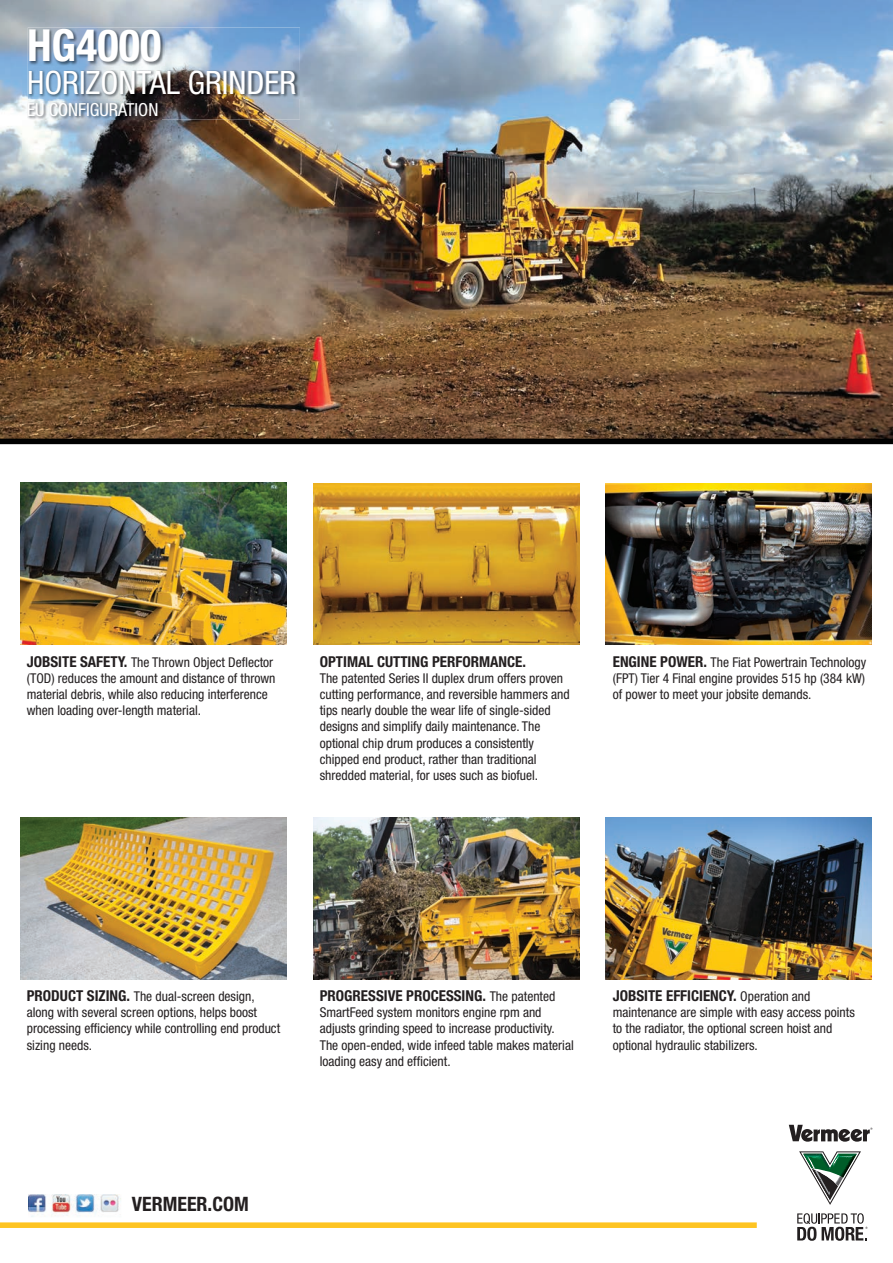
<style>
.page{position:relative;width:893px;height:1263px;background:#fff}
.page>*{position:absolute;margin:0;border:0;box-sizing:border-box;transform-origin:0 0}
.t1{font:700 condensed 44.25px "Helvetica Neue";color:#fff}
.t2{font:condensed 32.25px "Helvetica Neue";color:#fff}
.t3{font:700 condensed 19.8px "Helvetica Neue";color:#231f20}
.t4{font:condensed 18px "Helvetica Neue";color:#fff}
.t5{font:700 condensed 15px "Helvetica Neue";color:#231f20}
.t6{font:condensed 13.5px/16.2px "Helvetica Neue";color:#231f20}
.s1{font-weight:700;font-size:15px}
.s2{font-weight:400;font-size:13.5px}
</style>
<div class="page">
<img style="left:0;top:0;width:892px;height:438px">
<div style="left:0;top:438px;width:892px;height:6px;background:#010101"></div>
<svg style="left:788px;top:1124px;width:84px;height:17px"></svg>
<svg style="left:797px;top:1213px;width:70px;height:27px"></svg>
<svg style="left:799px;top:1151px;width:61px;height:53px"></svg>
<img style="left:29px;top:1194px;width:92px;height:23px">
<div style="left:0;top:1222px;width:756px;height:6px;background:#fec422"></div>
<img style="left:314px;top:483px;width:265px;height:162px">
<img style="left:28px;top:27px;width:272px;height:92px">
<img style="left:29px;top:28px;width:135px;height:38px">
<img style="left:28px;top:70px;width:271px;height:28px">
<img style="left:27px;top:102px;width:134px;height:18px">
<img style="left:28px;top:102px;width:133px;height:17px">
<img style="left:21px;top:482px;width:265px;height:162px">
<img style="left:605px;top:483px;width:266px;height:161px">
<img style="left:313px;top:818px;width:265px;height:161px">
<img style="left:605px;top:818px;width:266px;height:161px">
<img style="left:21px;top:818px;width:265px;height:161px">
<h1 class="t1" style="left:27px;top:19px;width:136px">HG4000</h1>
<h2 class="t2" style="left:27px;top:64px;width:270px">HORIZONTAL GRINDER</h2>
<h3 class="t4" style="left:27px;top:99px;width:133px">EU CONFIGURATION</h3>
<p class="t6" style="left:27px;top:653px;width:250px"><span class="s1">JOBSITE SAFETY.</span> The Thrown Object Deflector (TOD) reduces the amount and distance of thrown material debris, while also reducing interference when loading over-length material.</p>
<p class="t5" style="left:319px;top:652px;width:208px">OPTIMAL CUTTING PERFORMANCE.</p>
<p class="t6" style="left:319px;top:670px;width:251px">The patented Series II duplex drum offers proven cutting performance, and reversible hammers and tips nearly double the wear life of single-sided designs and simplify daily maintenance. The optional chip drum produces a consistently chipped end product, rather than traditional shredded material, for uses such as biofuel.</p>
<p class="t6" style="left:612px;top:653px;width:255px;text-align:justify"><span class="s1">ENGINE POWER.</span> The Fiat Powertrain Technology (FPT) Tier 4 Final engine provides 515 hp (384 kW) of power to meet your jobsite demands.</p>
<p class="t6" style="left:27px;top:988px;width:255px"><span class="s1">PRODUCT SIZING.</span> The dual-screen design, along with several screen options, helps boost processing efficiency while controlling end product sizing needs.</p>
<p class="t5" style="left:319px;top:986px;width:237px">PROGRESSIVE PROCESSING. <span class="s2">The patented</span></p>
<p class="t6" style="left:319px;top:1004px;width:255px">SmartFeed system monitors engine rpm and adjusts grinding speed to increase productivity.<br>The open-ended, wide infeed table makes material loading easy and efficient.</p>
<p class="t5" style="left:612px;top:986px;width:199px">JOBSITE EFFICIENCY. <span class="s2">Operation and</span></p>
<p class="t6" style="left:612px;top:1004px;width:243px">maintenance are simple with easy access points to the radiator, the optional screen hoist and optional hydraulic stabilizers.</p>
<h3 class="t3" style="left:132px;top:1191px;width:118px">VERMEER.COM</h3>
</div>
